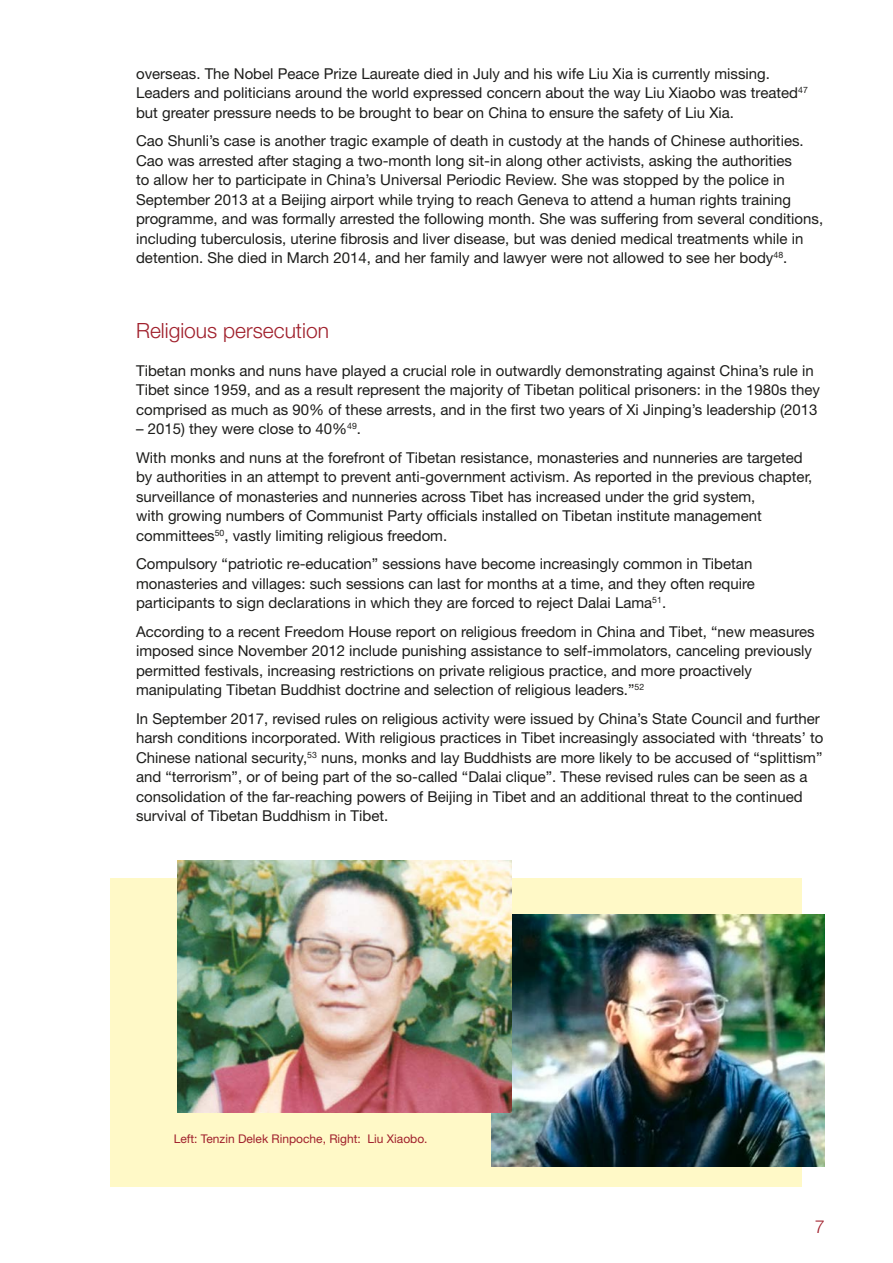
<style>
.page{position:relative;width:893px;height:1263px;background:#fff}
.page>*{position:absolute;margin:0;border:0;box-sizing:border-box;transform-origin:0 0}
.t1{font:300 21px "Helvetica Neue LT Std";color:#a0202c}
.t2{font:300 18px "Helvetica Neue LT Std";color:#a0202c}
.t3{font:15px/19.5px "Helvetica Neue LT Std";color:#1d1d1b}
.t4{font:12px "Helvetica Neue LT Std";color:#a0202c}
</style>
<div class="page">
<div style="left:111px;top:878px;width:691px;height:308px;background:#fff9c7"></div>
<img style="left:491px;top:914px;width:334px;height:252px">
<img style="left:177px;top:860px;width:334px;height:252px">
<p class="t3" style="left:136px;top:63px;width:673px">overseas. The Nobel Peace Prize Laureate died in July and his wife Liu Xia is currently missing.<br>Leaders and politicians around the world expressed concern about the way Liu Xiaobo was treated<sup>47 </sup>but greater pressure needs to be brought to bear on China to ensure the safety of Liu Xia.</p>
<p class="t3" style="left:136px;top:131px;width:689px">Cao Shunli’s case is another tragic example of death in custody at the hands of Chinese authorities.<br>Cao was arrested after staging a two-month long sit-in along other activists, asking the authorities<br>to allow her to participate in China’s Universal Periodic Review. She was stopped by the police in September 2013 at a Beijing airport while trying to reach Geneva to attend a human rights training programme, and was formally arrested the following month. She was suffering from several conditions, including tuberculosis, uterine fibrosis and liver disease, but was denied medical treatments while in detention. She died in March 2014, and her family and lawyer were not allowed to see her body<sup>48</sup>.</p>
<h1 class="t1" style="left:136px;top:318px;width:194px">Religious persecution</h1>
<p class="t3" style="left:136px;top:360px;width:685px">Tibetan monks and nuns have played a crucial role in outwardly demonstrating against China’s rule in<br>Tibet since 1959, and as a result represent the majority of Tibetan political prisoners: in the 1980s they comprised as much as 90% of these arrests, and in the first two years of Xi Jinping’s leadership (2013</p>
<p class="t3" style="left:136px;top:414px;width:668px;line-height:28.5px">– 2015) they were close to 40%<sup>49</sup>.<br>With monks and nuns at the forefront of Tibetan resistance, monasteries and nunneries are targeted</p>
<p class="t3" style="left:136px;top:467px;width:678px">by authorities in an attempt to prevent anti-government activism. As reported in the previous chapter, surveillance of monasteries and nunneries across Tibet has increased under the grid system,<br>with growing numbers of Communist Party officials installed on Tibetan institute management committees<sup>50</sup>, vastly limiting religious freedom.</p>
<p class="t3" style="left:136px;top:554px;width:620px">Compulsory “patriotic re-education” sessions have become increasingly common in Tibetan monasteries and villages: such sessions can last for months at a time, and they often require participants to sign declarations in which they are forced to reject Dalai Lama<sup>51</sup>.</p>
<p class="t3" style="left:136px;top:621px;width:680px">According to a recent Freedom House report on religious freedom in China and Tibet, “new measures imposed since November 2012 include punishing assistance to self-immolators, canceling previously permitted festivals, increasing restrictions on private religious practice, and more proactively manipulating Tibetan Buddhist doctrine and selection of religious leaders.”<sup>52</sup></p>
<p class="t3" style="left:136px;top:708px;width:689px">In September 2017, revised rules on religious activity were issued by China’s State Council and further harsh conditions incorporated. With religious practices in Tibet increasingly associated with ‘threats’ to Chinese national security,<sup>53</sup> nuns, monks and lay Buddhists are more likely to be accused of “splittism” and “terrorism”, or of being part of the so-called “Dalai clique”. These revised rules can be seen as a consolidation of the far-reaching powers of Beijing in Tibet and an additional threat to the continued survival of Tibetan Buddhism in Tibet.</p>
<p class="t4" style="left:174px;top:1131px;width:255px">Left: Tenzin Delek Rinpoche, Right: Liu Xiaobo.</p>
<p class="t2" style="left:815px;top:1216px;width:12px">7</p>
</div>
